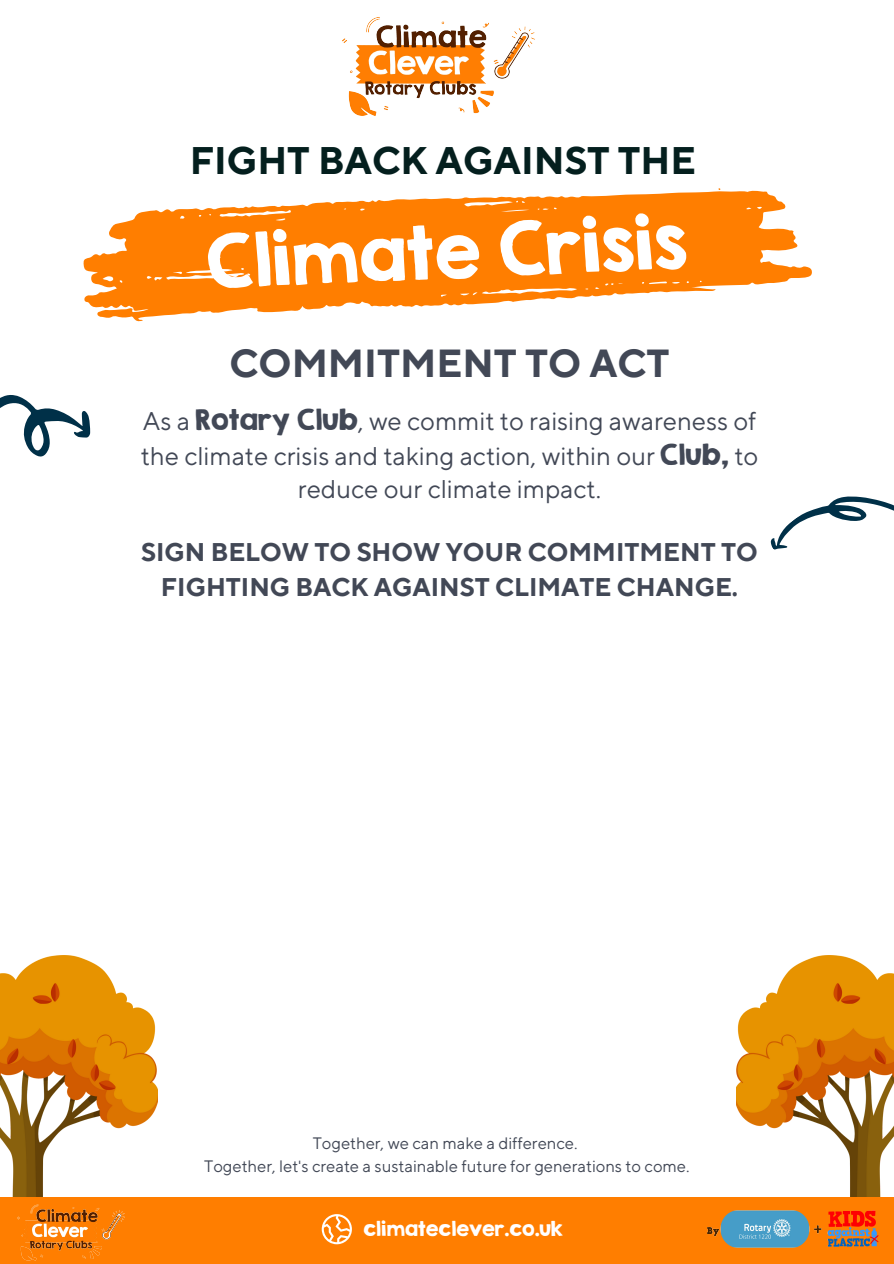
<style>
.page{position:relative;width:894px;height:1264px;background:#fff}
.page>*{position:absolute;margin:0;border:0;box-sizing:border-box;transform-origin:0 0}
.t1{font:65.85px "KG Second Chances Solid";color:#fff}
.t2{font:700 39px "TT Norms Pro";color:#424856}
.t3{font:700 38.25px "TT Norms Pro";color:#041f1e}
.t4{font:25.5px/34.8px "TT Norms Pro";color:#424856}
.t5{font:700 25.5px/34.8px "TT Norms Pro";color:#424856;text-align:center}
.t6{font:18.15px "KG Second Chances Solid";color:#fff}
.t7{font:16.5px "TT Norms Pro";color:#424856}
.s1{font-family:"KG Second Chances Solid"}
</style>
<div class="page">
<svg style="left:83px;top:188px;width:729px;height:134px;fill:#ff7e00"></svg>
<svg style="left:186px;top:212px;width:23px;height:6px"></svg>
<svg style="left:145px;top:218px;width:5px;height:3px"></svg>
<img style="left:0;top:955px;width:157px;height:242px">
<img style="left:736px;top:955px;width:157px;height:242px">
<svg style="left:770px;top:496px;width:123px;height:54px"></svg>
<svg style="left:0;top:395px;width:91px;height:62px"></svg>
<div style="left:0;top:1197px;width:893px;height:66px;background:#ff7e00"></div>
<svg style="left:321px;top:1214px;width:31px;height:30px"></svg>
<img style="left:17px;top:1204px;width:108px;height:57px">
<img style="left:342px;top:17px;width:193px;height:99px">
<img style="left:707px;top:1210px;width:171px;height:36px">
<p class="t3" style="left:190px;top:137px;width:507px">FIGHT BACK AGAINST THE</p>
<p class="t1" style="left:205px;top:218px;width:482px;rotate:-2deg">Climate Crisis</p>
<p class="t2" style="left:229px;top:340px;width:441px">COMMITMENT TO ACT</p>
<p class="t4" style="left:141px;top:405px;width:619px">As a <span class="s1">Rotary Club</span>, we commit to raising awareness of the climate crisis and taking action, within our <span class="s1">Club,</span> to</p>
<p class="t4" style="left:298px;top:472px;width:304px">reduce our climate impact.</p>
<p class="t5" style="left:141px;top:536px;width:618px">SIGN BELOW TO SHOW YOUR COMMITMENT TO<br>FIGHTING BACK AGAINST CLIMATE CHANGE.</p>
<p class="t7" style="left:312px;top:1133px;width:266px">Together, we can make a difference.</p>
<p class="t7" style="left:204px;top:1156px;width:486px">Together, let's create a sustainable future for generations to come.</p>
<p class="t6" style="left:363px;top:1217px;width:201px">climateclever.co.uk</p>
</div>
